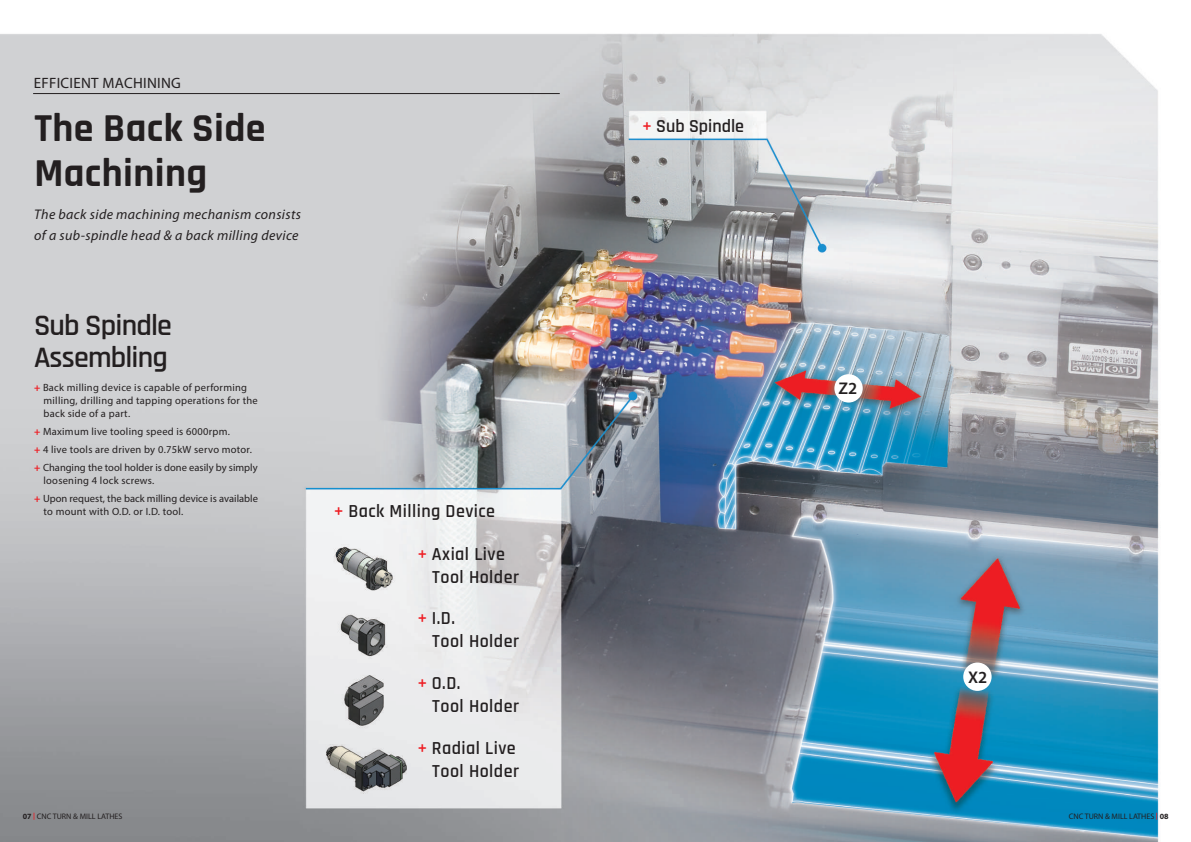
<style>
.page{position:relative;width:1191px;height:842px;background:#fff}
.page>*{position:absolute;margin:0;border:0;box-sizing:border-box;transform-origin:0 0}
.t1{font:700 40px/45px "Rajdhani";letter-spacing:.01em;color:#231f20}
.t2{font:600 30px/32px "Rajdhani";letter-spacing:-.03em;color:#231f20}
.t3{font:600 18.5px/23px "Rajdhani";letter-spacing:.025em;color:#231f20}
.t4{font:600 18.5px "Rajdhani";color:#231f20}
.t5{font:600 17px "Myriad Pro";color:#231f20}
.t6{font:15px "Myriad Pro";letter-spacing:.02em;color:#231f20}
.t7{font:italic 14px/21px "Myriad Pro";letter-spacing:.025em;color:#231f20}
.t8{font:10.5px/13px "Myriad Pro";letter-spacing:.025em;color:#231f20}
.t9{font:10.5px/18px "Myriad Pro";color:#231f20}
.t10{font:8px "Myriad Pro";color:#231f20}
.s1{font-weight:700;color:#ee1d23}
.s2{color:#ee1d23}
.s3{font-family:"Myriad";font-weight:700}
.s4{font-weight:700;font-size:7px;color:#ee1d23}
</style>
<div class="page">
<img style="left:0;top:34px;width:1159px;height:808px">
<div style="left:963px;top:662px;width:28px;height:29px;background:#fff;border-radius:50%"></div>
<div style="left:834px;top:374px;width:28px;height:29px;background:#fff;border-radius:50%"></div>
<hr style="left:33px;top:93px;width:527px;height:1px;background:#231f20">
<h3 class="t6" style="left:34px;top:73px;width:149px">EFFICIENT MACHINING</h3>
<h1 class="t1" style="left:34px;top:106px;width:233px">The Back Side<br>Machining</h1>
<h3 class="t7" style="left:34px;top:204px;width:268px">The back side machining mechanism consists of a sub-spindle head &amp; a back milling device</h3>
<h2 class="t2" style="left:34px;top:310px;width:140px">Sub Spindle<br>Assembling</h2>
<p class="t8" style="left:44px;top:380px;width:216px;text-indent:-10px"><span class="s1">+</span> Back milling device is capable of performing milling, drilling and tapping operations for the back side of a part.</p>
<p class="t8" style="left:34px;top:422px;width:225px;line-height:18px"><span class="s1">+</span> Maximum live tooling speed is 6000rpm.<br><span class="s1">+</span> 4 live tools are driven by 0.75kW servo motor. <span class="s1">+</span> Changing the tool holder is done easily by simply</p>
<p class="t9" style="left:34px;top:471px;width:225px;text-indent:10px">loosening 4 lock screws.<br><span class="s1">+</span> Upon request, the back milling device is available</p>
<p class="t8" style="left:44px;top:504px;width:141px">to mount with O.D. or I.D. tool.</p>
<h3 class="t3" style="left:334px;top:500px;width:163px"><span class="s2">+</span> Back Milling Device</h3>
<h3 class="t3" style="left:432px;top:543px;width:88px;text-indent:-15px"><span class="s2">+</span> Axial Live<br>Tool Holder</h3>
<h3 class="t3" style="left:432px;top:607px;width:88px;text-indent:-15px"><span class="s2">+</span> I.D.<br>Tool Holder</h3>
<h3 class="t3" style="left:432px;top:672px;width:88px;text-indent:-15px"><span class="s2">+</span> O.D.<br>Tool Holder</h3>
<h3 class="t3" style="left:417px;top:737px;width:103px;text-align:right"><span class="s2">+</span> Radial Live<br>Tool Holder</h3>
<h3 class="t4" style="left:642px;top:115px;width:104px"><span class="s2">+</span> Sub Spindle</h3>
<h3 class="t5" style="left:838px;top:378px;width:20px">Z2</h3>
<h3 class="t5" style="left:968px;top:667px;width:21px">X2</h3>
<p class="t10" style="left:23px;top:812px;width:101px"><span class="s3">07</span> <span class="s4">|</span> CNC TURN &amp; MILL LATHES</p>
<p class="t10" style="left:1068px;top:812px;width:101px">CNC TURN &amp; MILL LATHES <span class="s4">|</span> <span class="s3">08</span></p>
</div>
